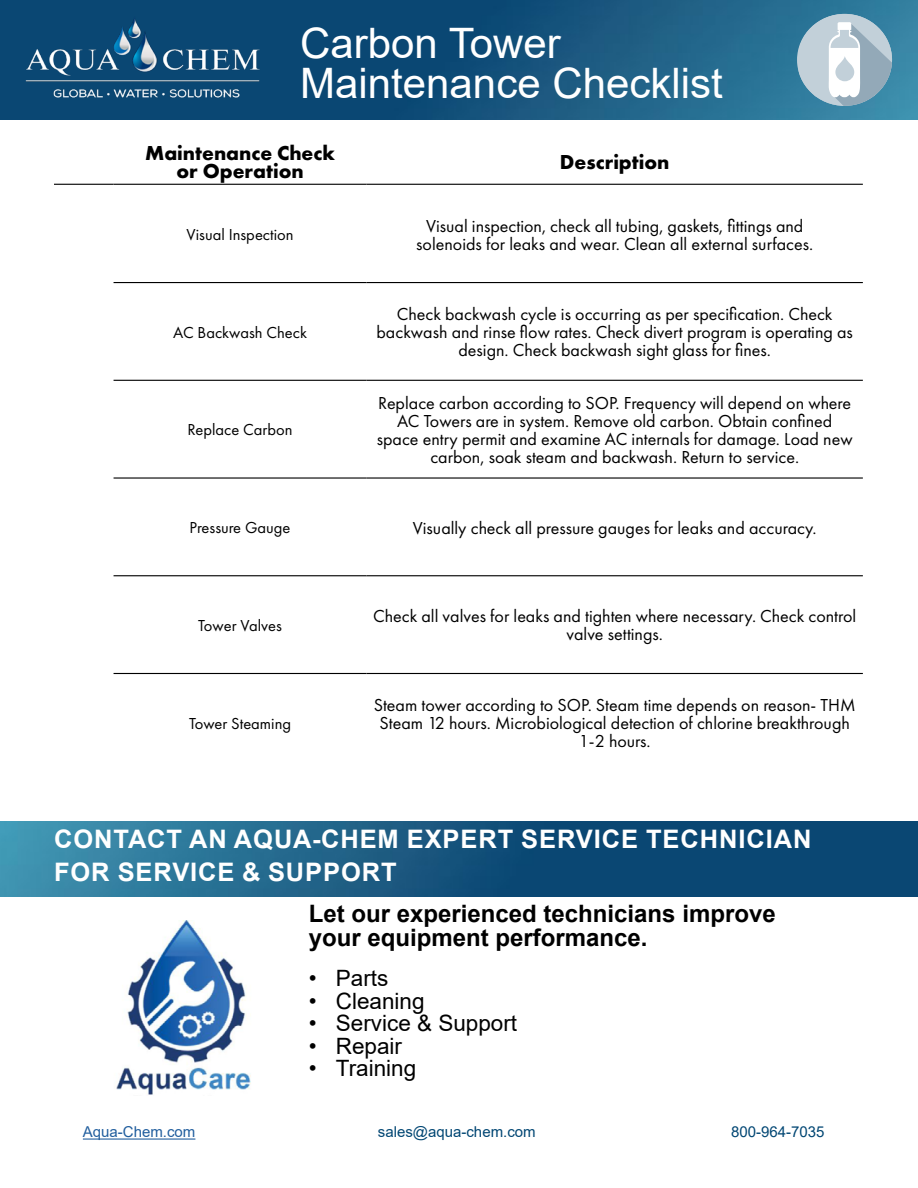
<style>
.page{position:relative;width:918px;height:1188px;background:#fff}
.page>*{position:absolute;margin:0;border:0;box-sizing:border-box;transform-origin:0 0}
.t1{font:42px/40.5px "Arial";color:#fff}
.t2{font:700 25.5px/33px "Arial";letter-spacing:.035em;color:#fff}
.t3{font:700 24px/24px "Arial";color:#000}
.t4{font:22.5px "Arial";color:#000}
.t5{font:700 21px/18px "Futura PT";color:#000;text-align:center}
.t6{font:18px/18px "Futura PT";color:#000;text-align:center}
.t7{font:16.5px "Futura PT";color:#000}
.t8{font:15px "Arial";color:#004673}
.t9{font:15px "Arial";color:#215e9e}
</style>
<div class="page">
<img style="left:0;top:0;width:918px;height:119px">
<img style="left:24px;top:14px;width:240px;height:92px">
<svg style="left:797px;top:14px;width:95px;height:92px"></svg>
<svg style="left:835px;top:56px;width:19px;height:25px"></svg>
<img style="left:0;top:822px;width:918px;height:75px">
<hr style="left:54px;top:184px;width:60px;height:1px;background:#000">
<hr style="left:114px;top:184px;width:253px;height:1px;background:#000">
<hr style="left:367px;top:184px;width:496px;height:1px;background:#000">
<hr style="left:114px;top:282px;width:253px;height:1px;background:#000">
<hr style="left:367px;top:282px;width:496px;height:1px;background:#000">
<hr style="left:114px;top:380px;width:253px;height:1px;background:#000">
<hr style="left:367px;top:380px;width:496px;height:1px;background:#000">
<hr style="left:114px;top:477px;width:253px;height:2px;background:#000">
<hr style="left:367px;top:477px;width:496px;height:2px;background:#000">
<hr style="left:114px;top:575px;width:253px;height:1px;background:#000">
<hr style="left:367px;top:575px;width:496px;height:1px;background:#000">
<hr style="left:114px;top:673px;width:253px;height:1px;background:#000">
<hr style="left:367px;top:673px;width:496px;height:1px;background:#000">
<img style="left:116px;top:920px;width:135px;height:175px">
<hr style="left:83px;top:1139px;width:112px;height:1px;background:#215e9e">
<h1 class="t1" style="left:300px;top:23px;width:424px">Carbon Tower<br>Maintenance Checklist</h1>
<p class="t5" style="left:145px;top:144px;width:191px">Maintenance Check or Operation</p>
<p class="t5" style="left:560px;top:153px;width:111px">Description</p>
<p class="t7" style="left:187px;top:225px;width:108px">Visual Inspection</p>
<p class="t6" style="left:416px;top:216px;width:398px">Visual inspection, check all tubing, gaskets, fittings and solenoids for leaks and wear. Clean all external surfaces.</p>
<p class="t7" style="left:173px;top:322px;width:135px">AC Backwash Check</p>
<p class="t7" style="left:188px;top:420px;width:106px">Replace Carbon</p>
<p class="t6" style="left:377px;top:305px;width:478px">Check backwash cycle is occurring as per specification. Check backwash and rinse flow rates. Check divert program is operating as design. Check backwash sight glass for fines.</p>
<p class="t6" style="left:377px;top:394px;width:477px">Replace carbon according to SOP. Frequency will depend on where AC Towers are in system. Remove old carbon. Obtain confined space entry permit and examine AC internals for damage. Load new carbon, soak steam and backwash. Return to service.</p>
<p class="t7" style="left:190px;top:518px;width:103px">Pressure Gauge</p>
<p class="t6" style="left:413px;top:519px;width:405px">Visually check all pressure gauges for leaks and accuracy.</p>
<p class="t7" style="left:198px;top:616px;width:85px">Tower Valves</p>
<p class="t6" style="left:373px;top:607px;width:484px">Check all valves for leaks and tighten where necessary. Check control valve settings.</p>
<p class="t7" style="left:189px;top:713px;width:104px">Tower Steaming</p>
<p class="t6" style="left:374px;top:696px;width:483px">Steam tower according to SOP. Steam time depends on reason- THM<br>Steam 12 hours. Microbiological detection of chlorine breakthrough<br>1-2 hours.</p>
<h2 class="t2" style="left:54px;top:823px;width:759px">CONTACT AN AQUA-CHEM EXPERT SERVICE TECHNICIAN<br>FOR SERVICE &amp; SUPPORT</h2>
<h3 class="t3" style="left:309px;top:902px;width:468px">Let our experienced technicians improve your equipment performance.</h3>
<p class="t4" style="left:309px;top:963px;width:81px">• Parts</p>
<p class="t4" style="left:309px;top:985px;width:117px">• Cleaning</p>
<p class="t4" style="left:309px;top:1008px;width:210px">• Service &amp; Support</p>
<p class="t4" style="left:309px;top:1030px;width:95px">• Repair</p>
<p class="t4" style="left:309px;top:1053px;width:109px">• Training</p>
<p class="t9" style="left:83px;top:1122px;width:114px">Aqua-Chem.com</p>
<p class="t8" style="left:378px;top:1122px;width:159px">sales@aqua-chem.com</p>
<p class="t8" style="left:731px;top:1122px;width:95px">800-964-7035</p>
</div>
